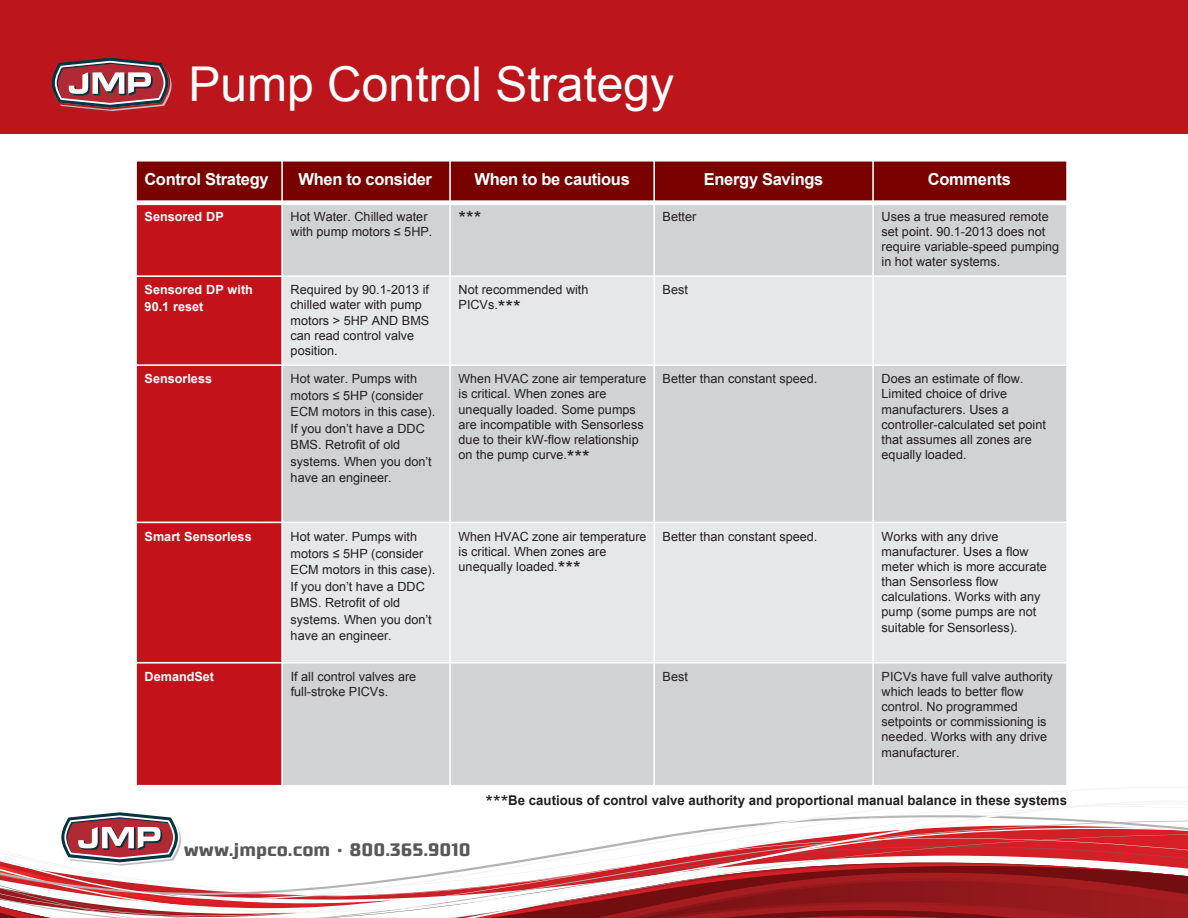
<style>
.page{position:relative;width:1188px;height:918px;background:#fff}
.page>*{position:absolute;margin:0;border:0;box-sizing:border-box;transform-origin:0 0}
.t1{font:48px "Arial";color:#fff}
.t2{font:19.5px "Arial";color:#231f20}
.t3{font:700 18px "Supermolot";color:#57585a}
.t4{font:700 16.5px "Arial";letter-spacing:-.02em;color:#fff}
.t5{font:700 13.5px "Arial";color:#231f20}
.t6{font:12.6px/15.1px "Arial";color:#231f20}
.t7{font:700 12.6px/16.4px "Arial";color:#fff}
.s1{font-size:19.5px}
.s2{font-weight:400;font-size:19.5px}
</style>
<div class="page">
<div style="left:0;top:0;width:1188px;height:134px;background:#bc151c"></div>
<svg style="left:52px;top:58px;width:120px;height:53px"></svg>
<div style="left:136px;top:161px;width:931px;height:42px;background:#790100"></div>
<div style="left:136px;top:203px;width:146px;height:73px;background:#c4121a"></div>
<div style="left:282px;top:203px;width:785px;height:73px;background:#d1d2d4"></div>
<div style="left:136px;top:276px;width:146px;height:89px;background:#c4121a"></div>
<div style="left:282px;top:276px;width:785px;height:89px;background:#e6e7e9"></div>
<div style="left:136px;top:365px;width:146px;height:157px;background:#c4121a"></div>
<div style="left:282px;top:365px;width:785px;height:157px;background:#d1d2d4"></div>
<div style="left:136px;top:522px;width:146px;height:141px;background:#c4121a"></div>
<div style="left:282px;top:522px;width:785px;height:141px;background:#e6e7e9"></div>
<div style="left:136px;top:663px;width:146px;height:123px;background:#c4121a"></div>
<div style="left:282px;top:663px;width:785px;height:123px;background:#d1d2d4"></div>
<hr style="left:281px;top:151px;width:2px;height:639px;background:#fff">
<hr style="left:449px;top:151px;width:2px;height:639px;background:#fff">
<hr style="left:653px;top:151px;width:2px;height:639px;background:#fff">
<hr style="left:872px;top:151px;width:2px;height:639px;background:#fff">
<div style="left:135px;top:200px;width:933px;height:5px;background:#fff"></div>
<hr style="left:135px;top:275px;width:933px;height:2px;background:#fff">
<hr style="left:135px;top:364px;width:933px;height:2px;background:#fff">
<hr style="left:135px;top:522px;width:933px;height:1px;background:#fff">
<hr style="left:135px;top:662px;width:933px;height:2px;background:#fff">
<hr style="left:135px;top:151px;width:2px;height:639px;background:#fff">
<hr style="left:1066px;top:151px;width:2px;height:636px;background:#fff">
<hr style="left:135px;top:160px;width:933px;height:2px;background:#fff">
<hr style="left:135px;top:785px;width:933px;height:2px;background:#fff">
<svg style="left:0;top:812px;width:1188px;height:106px"></svg>
<h1 class="t1" style="left:189px;top:57px;width:487px">Pump Control Strategy</h1>
<h3 class="t4" style="left:144px;top:170px;width:126px">Control Strategy</h3>
<h3 class="t4" style="left:299px;top:170px;width:135px">When to consider</h3>
<h3 class="t4" style="left:474px;top:170px;width:157px">When to be cautious</h3>
<h3 class="t4" style="left:704px;top:170px;width:121px">Energy Savings</h3>
<h3 class="t4" style="left:928px;top:170px;width:84px">Comments</h3>
<h2 class="t2" style="left:459px;top:208px;width:24px">***</h2>
<p class="t7" style="left:145px;top:208px;width:81px">Sensored DP</p>
<p class="t6" style="left:291px;top:209px;width:143px">Hot Water. Chilled water with pump motors ≤ 5HP.</p>
<p class="t6" style="left:882px;top:209px;width:179px">Uses a true measured remote set point. 90.1-2013 does not require variable-speed pumping in hot water systems.</p>
<p class="t6" style="left:663px;top:209px;width:35px">Better</p>
<p class="t7" style="left:145px;top:282px;width:110px">Sensored DP with<br>90.1 reset</p>
<p class="t6" style="left:291px;top:282px;width:140px">Required by 90.1-2013 if chilled water with pump motors &gt; 5HP AND BMS can read control valve position.</p>
<p class="t6" style="left:459px;top:282px;width:131px">Not recommended with</p>
<p class="t6" style="left:663px;top:282px;width:27px">Best</p>
<p class="t6" style="left:459px;top:297px;width:64px">PICVs.<span class="s1">***</span></p>
<p class="t7" style="left:145px;top:371px;width:69px">Sensorless</p>
<p class="t6" style="left:291px;top:371px;width:146px;line-height:16.5px">Hot water. Pumps with motors ≤ 5HP (consider<br>ECM motors in this case).<br>If you don’t have a DDC<br>BMS. Retrofit of old systems. When you don’t have an engineer.</p>
<p class="t6" style="left:459px;top:371px;width:189px">When HVAC zone air temperature is critical. When zones are unequally loaded. Some pumps are incompatible with Sensorless due to their kW-flow relationship on the pump curve.<span class="s1">***</span></p>
<p class="t6" style="left:663px;top:371px;width:156px">Better than constant speed.</p>
<p class="t6" style="left:882px;top:371px;width:166px">Does an estimate of flow.<br>Limited choice of drive manufacturers. Uses a controller-calculated set point that assumes all zones are equally loaded.</p>
<p class="t7" style="left:145px;top:528px;width:109px">Smart Sensorless</p>
<p class="t6" style="left:459px;top:529px;width:189px">When HVAC zone air temperature is critical. When zones are unequally loaded.<span class="s1">***</span></p>
<p class="t6" style="left:663px;top:529px;width:156px">Better than constant speed.</p>
<p class="t6" style="left:882px;top:529px;width:167px">Works with any drive manufacturer. Uses a flow meter which is more accurate than Sensorless flow calculations. Works with any pump (some pumps are not suitable for Sensorless).</p>
<p class="t6" style="left:882px;top:669px;width:173px">PICVs have full valve authority which leads to better flow control. No programmed setpoints or commissioning is needed. Works with any drive manufacturer.</p>
<p class="t6" style="left:291px;top:528px;width:146px;line-height:16.5px">Hot water. Pumps with motors ≤ 5HP (consider<br>ECM motors in this case).<br>If you don’t have a DDC<br>BMS. Retrofit of old systems. When you don’t have an engineer.</p>
<p class="t7" style="left:145px;top:668px;width:71px">DemandSet</p>
<p class="t6" style="left:291px;top:669px;width:127px">If all control valves are</p>
<p class="t6" style="left:663px;top:669px;width:27px">Best</p>
<p class="t6" style="left:291px;top:684px;width:99px">full-stroke PICVs.</p>
<h3 class="t3" style="left:184px;top:838px;width:289px">www.jmpco.com • 800.365.9010</h3>
<p class="t5" style="left:486px;top:792px;width:583px"><span class="s2">***</span>Be cautious of control valve authority and proportional manual balance in these systems</p>
</div>
